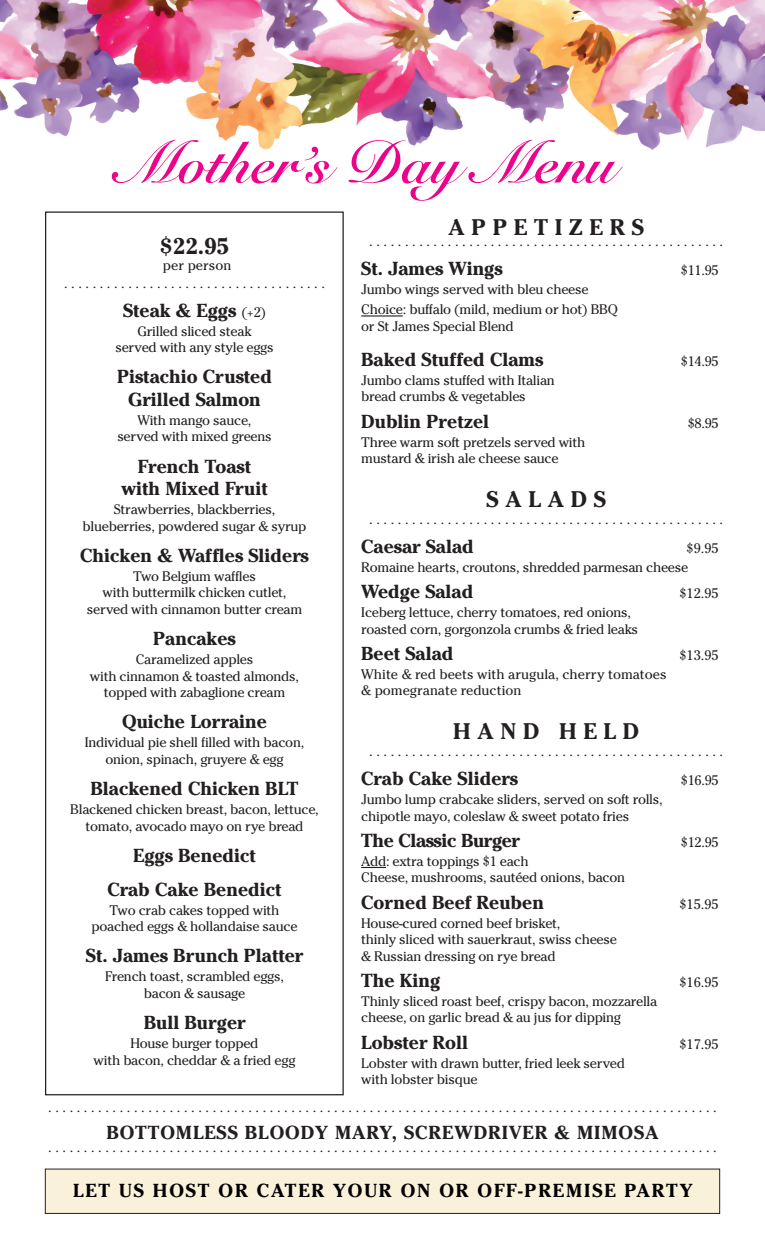
<style>
.page{position:relative;width:765px;height:1260px;background:#fff}
.page>*{position:absolute;margin:0;border:0;box-sizing:border-box;transform-origin:0 0}
.t1{font:700 58.75px "Snell Roundhand";color:#ed028c}
.t2{font:700 22.5px "Cheltenham";letter-spacing:.3em;color:#231f20}
.t3{font:700 18.75px/22.5px "Cheltenham";color:#231f20;text-align:center}
.t4{font:700 18.75px "Cheltenham";letter-spacing:.1em;color:#000001}
.t5{font:700 18.75px "Cheltenham";letter-spacing:.05em;color:#231f20}
.t6{font:700 18.75px "Cheltenham";letter-spacing:-.02em;color:#231f20}
.t7{font:13.75px/16.5px "Cheltenham";letter-spacing:-.02em;color:#231f20}
.t8{font:13.75px/16.5px "Cheltenham";color:#231f20}
.s1{font-weight:400;font-size:13.75px}
</style>
<div class="page">
<img style="left:0;top:0;width:765px;height:150px">
<hr style="left:361px;top:315px;width:42px;height:2px;background:#231f20">
<svg style="left:361px;top:867px;width:25px;height:1px"></svg>
<div style="left:46px;top:1169px;width:673px;height:44px;background:#faf1da"></div>
<div style="left:45px;top:1169px;width:675px;height:45px;border:1px solid #231f20"></div>
<h1 class="t1" style="left:120px;top:128px;width:497px">Mother’s Day Menu</h1>
<h2 class="t2" style="left:160px;top:238px;width:71px">$22.95</h2>
<p class="t8" style="left:64px;top:258px;width:262px;line-height:17.5px;text-align:center">per person<br>. . . . . . . . . . . . . . . . . . . . . . . . . . . . . . . . . . . . .</p>
<h3 class="t3" style="left:123px;top:301px;width:144px">Steak &amp; Eggs <span class="s1">(+2)</span></h3>
<p class="t7" style="left:115px;top:324px;width:160px;text-align:center">Grilled sliced steak served with any style eggs</p>
<h3 class="t3" style="left:117px;top:368px;width:156px">Pistachio Crusted<br>Grilled Salmon</h3>
<p class="t7" style="left:117px;top:413px;width:156px;text-align:center">With mango sauce, served with mixed greens</p>
<h3 class="t3" style="left:121px;top:457px;width:148px">French Toast with Mixed Fruit</h3>
<p class="t7" style="left:83px;top:502px;width:225px;text-align:center">Strawberries, blackberries, blueberries, powdered sugar &amp; syrup</p>
<h3 class="t3" style="left:80px;top:546px;width:230px">Chicken &amp; Waffles Sliders</h3>
<p class="t7" style="left:87px;top:569px;width:217px;text-align:center">Two Belgium waffles<br>with buttermilk chicken cutlet, served with cinnamon butter cream</p>
<h3 class="t3" style="left:153px;top:629px;width:84px">Pancakes</h3>
<p class="t7" style="left:90px;top:652px;width:211px;text-align:center">Caramelized apples<br>with cinnamon &amp; toasted almonds, topped with zabaglione cream</p>
<h3 class="t3" style="left:122px;top:713px;width:146px">Quiche Lorraine</h3>
<p class="t7" style="left:85px;top:736px;width:221px;text-align:center">Individual pie shell filled with bacon, onion, spinach, gruyere &amp; egg</p>
<h3 class="t3" style="left:91px;top:779px;width:209px">Blackened Chicken BLT</h3>
<p class="t7" style="left:70px;top:802px;width:250px;text-align:center">Blackened chicken breast, bacon, lettuce, tomato, avocado mayo on rye bread</p>
<h3 class="t3" style="left:108px;top:841px;width:175px;line-height:33.8px">Eggs Benedict<br>Crab Cake Benedict</h3>
<p class="t7" style="left:92px;top:903px;width:207px;text-align:center">Two crab cakes topped with poached eggs &amp; hollandaise sauce</p>
<h3 class="t3" style="left:86px;top:947px;width:219px">St. James Brunch Platter</h3>
<p class="t7" style="left:105px;top:970px;width:180px;text-align:center">French toast, scrambled eggs, bacon &amp; sausage</p>
<h3 class="t3" style="left:144px;top:1013px;width:103px">Bull Burger</h3>
<p class="t7" style="left:94px;top:1036px;width:203px;text-align:center">House burger topped<br>with bacon, cheddar &amp; a fried egg</p>
<h2 class="t2" style="left:449px;top:219px;width:197px">APPETIZERS</h2>
<p class="t7" style="left:369px;top:235px;width:355px">. . . . . . . . . . . . . . . . . . . . . . . . . . . . . . . . . . . . . . . . . . . . . . . . . .</p>
<h3 class="t3" style="left:361px;top:260px;width:143px">St. James Wings</h3>
<p class="t7" style="left:681px;top:264px;width:39px">$11.95</p>
<p class="t7" style="left:361px;top:281px;width:258px;line-height:20.2px">Jumbo wings served with bleu cheese<br>Choice: buffalo (mild, medium or hot) BBQ</p>
<p class="t7" style="left:361px;top:319px;width:154px">or St James Special Blend</p>
<h3 class="t3" style="left:361px;top:350px;width:184px">Baked Stuffed Clams</h3>
<p class="t7" style="left:681px;top:354px;width:39px">$14.95</p>
<p class="t7" style="left:361px;top:373px;width:195px">Jumbo clams stuffed with Italian bread crumbs &amp; vegetables</p>
<h3 class="t3" style="left:361px;top:412px;width:129px">Dublin Pretzel</h3>
<p class="t7" style="left:688px;top:416px;width:33px">$8.95</p>
<p class="t7" style="left:361px;top:435px;width:226px">Three warm soft pretzels served with mustard &amp; irish ale cheese sauce</p>
<h2 class="t2" style="left:487px;top:491px;width:121px">SALADS</h2>
<p class="t7" style="left:369px;top:513px;width:355px">. . . . . . . . . . . . . . . . . . . . . . . . . . . . . . . . . . . . . . . . . . . . . . . . . .</p>
<h3 class="t3" style="left:361px;top:537px;width:114px">Caesar Salad</h3>
<p class="t7" style="left:361px;top:540px;width:359px;line-height:19px;text-indent:325px">$9.95<br>Romaine hearts, croutons, shredded parmesan cheese</p>
<h3 class="t3" style="left:361px;top:583px;width:114px">Wedge Salad</h3>
<p class="t7" style="left:679px;top:587px;width:41px">$12.95</p>
<p class="t7" style="left:361px;top:606px;width:278px">Iceberg lettuce, cherry tomatoes, red onions, roasted corn, gorgonzola crumbs &amp; fried leaks</p>
<h3 class="t3" style="left:361px;top:644px;width:94px">Beet Salad</h3>
<p class="t7" style="left:679px;top:648px;width:41px">$13.95</p>
<p class="t8" style="left:361px;top:667px;width:307px">White &amp; red beets with arugula, cherry tomatoes &amp; pomegranate reduction</p>
<h2 class="t2" style="left:453px;top:723px;width:187px">HAND HELD</h2>
<p class="t7" style="left:369px;top:745px;width:355px">. . . . . . . . . . . . . . . . . . . . . . . . . . . . . . . . . . . . . . . . . . . . . . . . . .</p>
<h3 class="t3" style="left:361px;top:770px;width:158px">Crab Cake Sliders</h3>
<p class="t7" style="left:681px;top:774px;width:39px">$16.95</p>
<p class="t7" style="left:361px;top:793px;width:303px">Jumbo lump crabcake sliders, served on soft rolls, chipotle mayo, coleslaw &amp; sweet potato fries</p>
<h3 class="t6" style="left:361px;top:834px;width:160px">The Classic Burger</h3>
<p class="t7" style="left:681px;top:835px;width:39px">$12.95</p>
<p class="t7" style="left:361px;top:854px;width:265px">Add: extra toppings $1 each<br>Cheese, mushrooms, sautéed onions, bacon</p>
<h3 class="t3" style="left:361px;top:893px;width:184px">Corned Beef Reuben</h3>
<p class="t7" style="left:679px;top:897px;width:41px">$15.95</p>
<p class="t7" style="left:361px;top:916px;width:257px">House-cured corned beef brisket,<br>thinly sliced with sauerkraut, swiss cheese &amp; Russian dressing on rye bread</p>
<h3 class="t3" style="left:361px;top:971px;width:81px">The King</h3>
<p class="t7" style="left:679px;top:975px;width:41px">$16.95</p>
<p class="t7" style="left:361px;top:994px;width:298px">Thinly sliced roast beef, crispy bacon, mozzarella cheese, on garlic bread &amp; au jus for dipping</p>
<h3 class="t3" style="left:361px;top:1033px;width:108px">Lobster Roll</h3>
<p class="t7" style="left:679px;top:1037px;width:41px">$17.95</p>
<p class="t7" style="left:361px;top:1056px;width:265px">Lobster with drawn butter, fried leek served with lobster bisque</p>
<p class="t7" style="left:48px;top:1101px;width:670px">. . . . . . . . . . . . . . . . . . . . . . . . . . . . . . . . . . . . . . . . . . . . . . . . . . . . . . . . . . . . . . . . . . . . . . . . . . . . . . . . . . . . . . . . . . . . . .</p>
<h3 class="t5" style="left:106px;top:1125px;width:554px">BOTTOMLESS BLOODY MARY, SCREWDRIVER &amp; MIMOSA</h3>
<p class="t7" style="left:48px;top:1141px;width:670px">. . . . . . . . . . . . . . . . . . . . . . . . . . . . . . . . . . . . . . . . . . . . . . . . . . . . . . . . . . . . . . . . . . . . . . . . . . . . . . . . . . . . . . . . . . . . . .</p>
<h3 class="t4" style="left:73px;top:1184px;width:621px">LET US HOST OR CATER YOUR ON OR OFF-PREMISE PARTY</h3>
</div>
